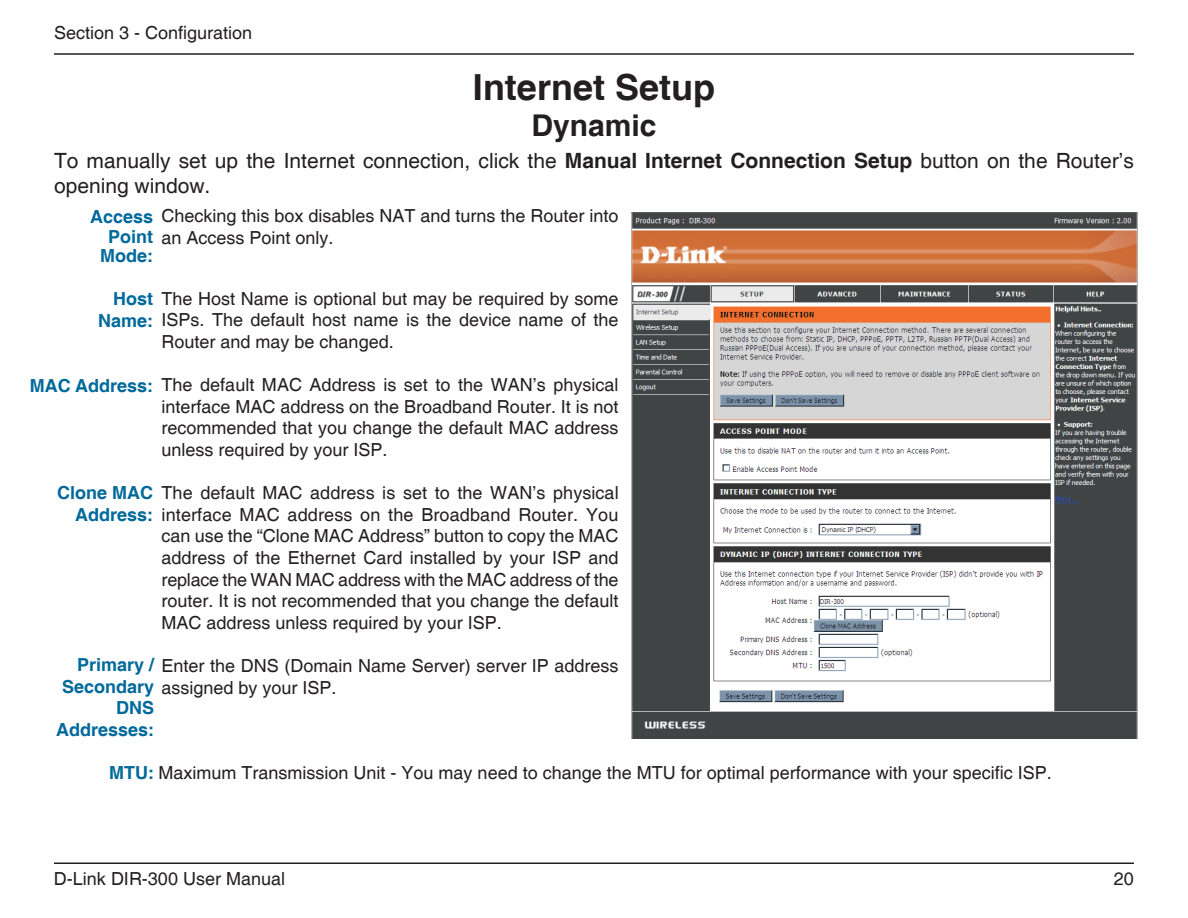
<style>
.page{position:relative;width:1188px;height:918px;background:#fff}
.page>*{position:absolute;margin:0;border:0;box-sizing:border-box;transform-origin:0 0}
.t1{font:700 36px "Helvetica";color:#231f20}
.t2{font:700 30px "Helvetica";color:#231f20}
.t3{font:21px/25.2px "Helvetica";color:#231f20}
.t4{font:18px/21.6px "Helvetica";color:#231f20;text-align:justify}
.t5{font:700 18px/21.6px "Helvetica";color:#00699b;text-align:right}
.s1{font-weight:700}
.s2{font-weight:700;color:#00699b}
</style>
<div class="page">
<hr style="left:54px;top:53px;width:1080px;height:2px;background:#231f20">
<hr style="left:54px;top:862px;width:1080px;height:2px;background:#231f20">
<img style="left:631px;top:213px;width:507px;height:525px">
<p class="t4" style="left:54px;top:22px;width:200px">Section 3 - Configuration</p>
<h1 class="t1" style="left:473px;top:65px;width:244px">Internet Setup</h1>
<h2 class="t2" style="left:531px;top:107px;width:127px">Dynamic</h2>
<p class="t3" style="left:54px;top:149px;width:1081px">To manually set up the Internet connection, click the <span class="s1">Manual Internet Connection Setup</span> button on the Router’s opening window.</p>
<p class="t5" style="left:90px;top:208px;width:65px;line-height:19.5px">Access<br>Point<br>Mode:</p>
<p class="t4" style="left:162px;top:206px;width:459px">Checking this box disables NAT and turns the Router into an Access Point only.</p>
<p class="t4" style="left:162px;top:288px;width:459px">The Host Name is optional but may be required by some ISPs. The default host name is the device name of the Router and may be changed.</p>
<p class="t4" style="left:162px;top:375px;width:459px">The default MAC Address is set to the WAN’s physical interface MAC address on the Broadband Router. It is not recommended that you change the default MAC address unless required by your ISP.</p>
<p class="t4" style="left:162px;top:483px;width:459px">The default MAC address is set to the WAN’s physical interface MAC address on the Broadband Router. You can use the “Clone MAC Address” button to copy the MAC address of the Ethernet Card installed by your ISP and replace the WAN MAC address with the MAC address of the router. It is not recommended that you change the default MAC address unless required by your ISP.</p>
<p class="t4" style="left:62px;top:656px;width:558px;text-indent:15px"><span class="s2">Primary /</span> Enter the DNS (Domain Name Server) server IP address<br><span class="s2">Secondary</span> assigned by your ISP.</p>
<p class="t5" style="left:98px;top:289px;width:57px">Host<br>Name:</p>
<p class="t5" style="left:30px;top:375px;width:125px">MAC Address:</p>
<p class="t5" style="left:57px;top:483px;width:97px">Clone MAC<br>Address:</p>
<p class="t5" style="left:56px;top:698px;width:100px">DNS<br>Addresses:</p>
<p class="t4" style="left:109px;top:762px;width:944px"><span class="s2">MTU:</span> Maximum Transmission Unit - You may need to change the MTU for optimal performance with your specific ISP.</p>
<p class="t4" style="left:54px;top:868px;width:233px">D-Link DIR-300 User Manual</p>
<p class="t4" style="left:1114px;top:868px;width:22px">20</p>
</div>
